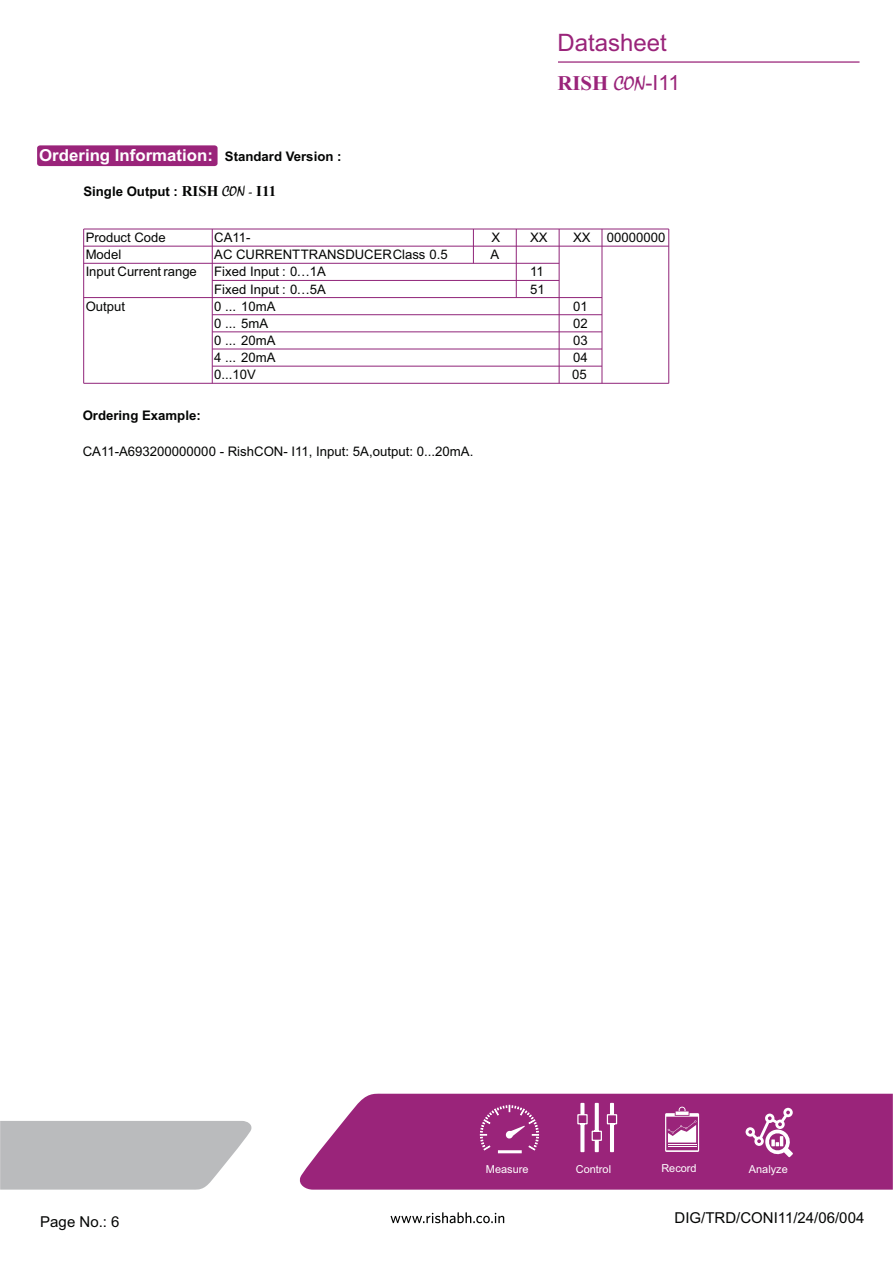
<style>
.page{position:relative;width:893px;height:1263px;background:#fff}
.page>*{position:absolute;margin:0;border:0;box-sizing:border-box;transform-origin:0 0}
.t1{font:24px "Arial";color:#9a247a}
.t2{font:700 20.85px "Times New Roman";color:#9a247a}
.t3{font:700 18px "Arial";color:#fff}
.t4{font:700 16.5px "Arial";color:#fff}
.t5{font:15px "Arial";color:#040504}
.t6{font:13.2px "Arial";color:#040504}
.t7{font:700 13.2px "Arial";color:#040504}
.t8{font:13.05px "Arial";color:#040504}
.t9{font:10.95px "Arial";color:#fff}
.s1{font-size:13.2px;color:#040504}
.s2{font-family:"Times New Roman";font-size:15px}
.s3{font-family:"Mistral";font-weight:400;font-size:15px}
.s4{font-family:"Mistral";font-weight:400}
.s5{font-family:"Arial";font-weight:400}
</style>
<div class="page">
<hr style="left:84px;top:228px;width:585px;height:1px;background:#902479">
<hr style="left:84px;top:246px;width:585px;height:1px;background:#902479">
<hr style="left:84px;top:263px;width:475px;height:1px;background:#902479">
<hr style="left:212px;top:280px;width:347px;height:1px;background:#902479">
<hr style="left:84px;top:297px;width:518px;height:1px;background:#902479">
<hr style="left:212px;top:314px;width:390px;height:1px;background:#902479">
<hr style="left:212px;top:331px;width:390px;height:1px;background:#902479">
<hr style="left:212px;top:348px;width:390px;height:1px;background:#902479">
<hr style="left:212px;top:366px;width:390px;height:1px;background:#902479">
<hr style="left:84px;top:383px;width:585px;height:1px;background:#902479">
<hr style="left:83px;top:229px;width:1px;height:154px;background:#902479">
<hr style="left:212px;top:229px;width:1px;height:154px;background:#902479">
<hr style="left:473px;top:229px;width:1px;height:34px;background:#902479">
<hr style="left:516px;top:229px;width:1px;height:69px;background:#902479">
<hr style="left:559px;top:229px;width:1px;height:154px;background:#902479">
<hr style="left:601px;top:229px;width:1px;height:154px;background:#902479">
<hr style="left:668px;top:229px;width:1px;height:154px;background:#902479">
<div style="left:37px;top:145px;width:181px;height:21px;background:#9a247a;border-radius:3px"></div>
<svg style="left:299px;top:1093px;width:594px;height:96px;background:#a13383"></svg>
<svg style="left:0;top:1121px;width:252px;height:69px;background:#bfc0c2"></svg>
<svg style="left:665px;top:1107px;width:34px;height:45px"></svg>
<svg style="left:746px;top:1108px;width:47px;height:49px"></svg>
<svg style="left:577px;top:1103px;width:40px;height:49px"></svg>
<hr style="left:498px;top:1150px;width:24px;height:3px;background:#fff">
<svg style="left:480px;top:1105px;width:59px;height:45px;background:#a6408b"></svg>
<svg style="left:390px;top:1212px;width:114px;height:11px"></svg>
<hr style="left:558px;top:61px;width:301px;height:2px;background:#9a247a">
<p class="t4" style="left:39px;top:149px;width:175px">Ordering Information:</p>
<h3 class="t3" style="left:74px;top:151px;width:269px">Electricannections:<span class="s1">Standard Version :</span></h3>
<p class="t7" style="left:83px;top:187px;width:194px">Single Output : <span class="s2">RISH</span> <span class="s3">CON -</span> <span class="s2">I11</span></p>
<h1 class="t1" style="left:557px;top:33px;width:111px">Datasheet</h1>
<h2 class="t2" style="left:557px;top:76px;width:124px">RISH <span class="s4">CON</span><span class="s5">-I11</span></h2>
<p class="t8" style="left:86px;top:233px;width:82px">Product Code</p>
<p class="t8" style="left:214px;top:233px;width:38px">CA11-</p>
<p class="t8" style="left:491px;top:233px;width:10px">X</p>
<p class="t8" style="left:530px;top:233px;width:19px">XX</p>
<p class="t8" style="left:573px;top:233px;width:19px">XX</p>
<p class="t8" style="left:607px;top:233px;width:60px">00000000</p>
<p class="t8" style="left:86px;top:250px;width:37px">Model</p>
<p class="t8" style="left:214px;top:250px;width:235px">AC CURRENTTRANSDUCERClass 0.5</p>
<p class="t8" style="left:490px;top:250px;width:10px">A</p>
<p class="t8" style="left:86px;top:267px;width:113px">Input Current range</p>
<p class="t8" style="left:214px;top:267px;width:113px">Fixed Input : 0…1A</p>
<p class="t8" style="left:530px;top:267px;width:15px">11</p>
<p class="t8" style="left:214px;top:284px;width:113px">Fixed Input : 0…5A</p>
<p class="t8" style="left:530px;top:284px;width:16px">51</p>
<p class="t8" style="left:86px;top:301px;width:41px">Output</p>
<p class="t8" style="left:214px;top:301px;width:63px">0 ... 10mA</p>
<p class="t8" style="left:573px;top:301px;width:16px">01</p>
<p class="t8" style="left:214px;top:318px;width:55px">0 ... 5mA</p>
<p class="t8" style="left:573px;top:318px;width:16px">02</p>
<p class="t8" style="left:214px;top:335px;width:63px">0 ... 20mA</p>
<p class="t8" style="left:573px;top:335px;width:16px">03</p>
<p class="t8" style="left:214px;top:353px;width:63px">4 ... 20mA</p>
<p class="t8" style="left:573px;top:353px;width:16px">04</p>
<p class="t8" style="left:214px;top:370px;width:43px">0...10V</p>
<p class="t8" style="left:572px;top:370px;width:16px">05</p>
<p class="t7" style="left:83px;top:410px;width:120px">Ordering Example:</p>
<p class="t6" style="left:83px;top:446px;width:392px">CA11-A693200000000 - RishCON- I11, Input: 5A,output: 0...20mA.</p>
<p class="t9" style="left:486px;top:1165px;width:44px">Measure</p>
<p class="t9" style="left:576px;top:1165px;width:37px">Control</p>
<p class="t9" style="left:661px;top:1164px;width:37px">Record</p>
<p class="t9" style="left:749px;top:1165px;width:40px">Analyze</p>
<p class="t5" style="left:40px;top:1215px;width:81px">Page No.: 6</p>
<p class="t5" style="left:674px;top:1212px;width:191px">DIG/TRD/CONI11/24/06/004</p>
</div>
